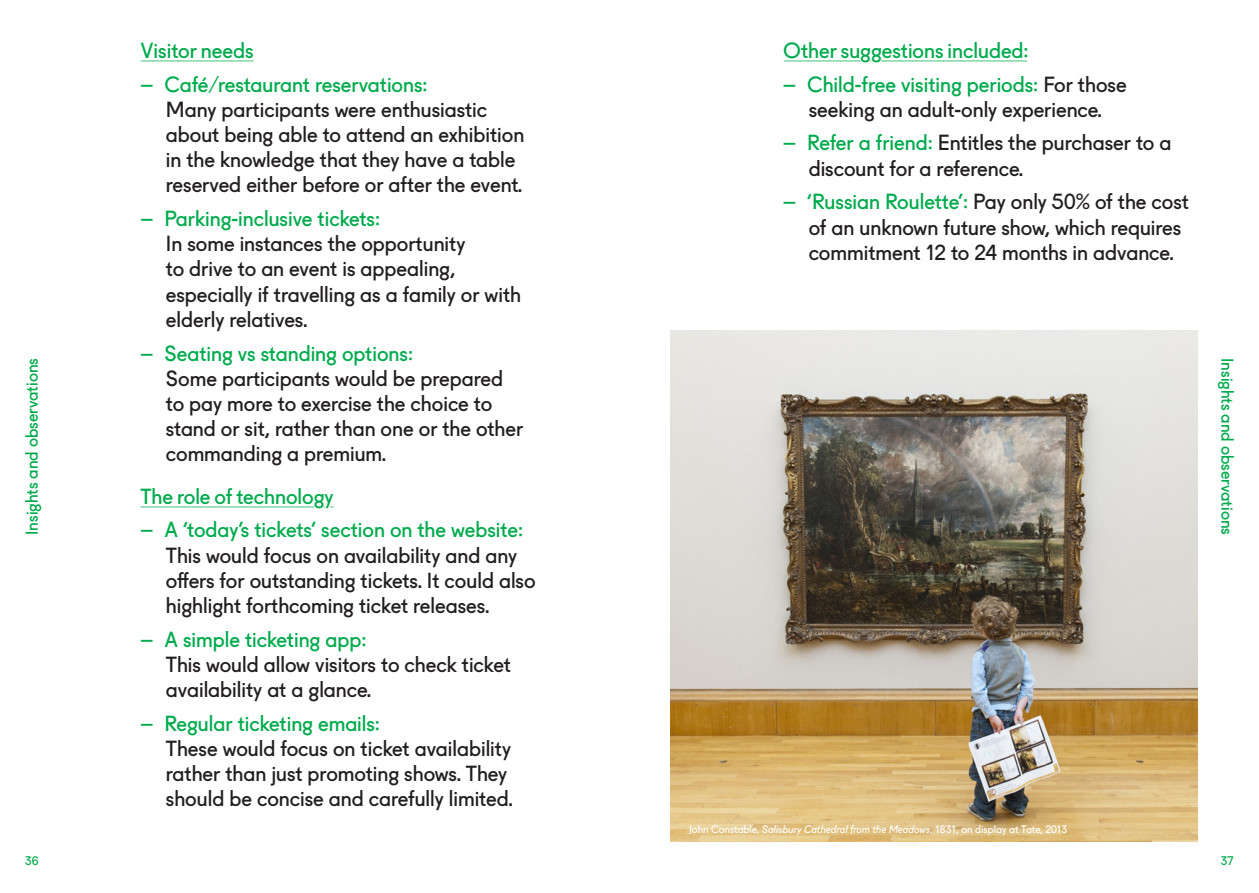
<style>
.page{position:relative;width:1259px;height:893px;background:#fff}
.page>*{position:absolute;margin:0;border:0;box-sizing:border-box;transform-origin:0 0}
.t1{font:21px/25.2px "Fugue Art Fund";color:#231f20}
.Body_Copy_Regular{font:21px "Fugue Art Fund Underscore";color:#00ab4d}
.t2{font:16.5px "Fugue Art Fund";color:#00ab4d}
.t3{font:12px "Fugue Art Fund";color:#00ab4d}
.t4{font:10.5px "Fugue Art Fund";color:#fff}
.s1{color:#00ab4d}
.s2{font-style:italic}
</style>
<div class="page">
<img style="left:670px;top:330px;width:527px;height:512px">
<p class="t2" style="left:19px;top:535px;width:179px;rotate:-90deg">Insights and observations</p>
<p class="Body_Copy_Regular" style="left:140px;top:34px;width:115px">Visitor needs</p>
<p class="t1" style="left:166px;top:69px;width:360px;text-indent:-26px"><span class="s1">– Café/restaurant reservations:<br></span>Many participants were enthusiastic about being able to attend an exhibition in the knowledge that they have a table reserved either before or after the event.</p>
<p class="t1" style="left:166px;top:204px;width:357px;text-indent:-26px"><span class="s1">– Parking-inclusive tickets:<br></span>In some instances the opportunity<br>to drive to an event is appealing, especially if travelling as a family or with elderly relatives.</p>
<p class="t1" style="left:166px;top:338px;width:359px;text-indent:-26px"><span class="s1">– Seating vs standing options:<br></span>Some participants would be prepared to pay more to exercise the choice to stand or sit, rather than one or the other commanding a premium.</p>
<p class="Body_Copy_Regular" style="left:140px;top:479px;width:195px">The role of technology</p>
<p class="t1" style="left:166px;top:515px;width:371px;text-indent:-26px"><span class="s1">– A ‘today’s tickets’ section on the website:<br></span>This would focus on availability and any offers for outstanding tickets. It could also highlight forthcoming ticket releases.</p>
<p class="t1" style="left:166px;top:624px;width:346px;text-indent:-26px"><span class="s1">– A simple ticketing app:<br></span>This would allow visitors to check ticket availability at a glance.</p>
<p class="t1" style="left:166px;top:709px;width:348px;text-indent:-26px"><span class="s1">– Regular ticketing emails:<br></span>These would focus on ticket availability rather than just promoting shows. They should be concise and carefully limited.</p>
<p class="Body_Copy_Regular" style="left:783px;top:34px;width:247px">Other suggestions included:</p>
<p class="t1" style="left:783px;top:69px;width:345px;text-align:center"><span class="s1">– Child-free visiting periods:</span> For those seeking an adult-only experience.</p>
<p class="t1" style="left:808px;top:128px;width:364px;text-indent:-26px"><span class="s1">– Refer a friend:</span> Entitles the purchaser to a discount for a reference.</p>
<p class="t1" style="left:808px;top:187px;width:382px;text-indent:-26px"><span class="s1">– ‘Russian Roulette’:</span> Pay only 50% of the cost of an unknown future show, which requires commitment 12 to 24 months in advance.</p>
<p class="t2" style="left:1240px;top:358px;width:179px;rotate:90deg">Insights and observations</p>
<p class="t4" style="left:689px;top:821px;width:380px">John Constable, <span class="s2">Salisbury Cathedral from the Meadows</span>, 1831, on display at Tate, 2013</p>
<p class="t3" style="left:25px;top:852px;width:15px">36</p>
<p class="t3" style="left:1220px;top:852px;width:14px">37</p>
</div>
